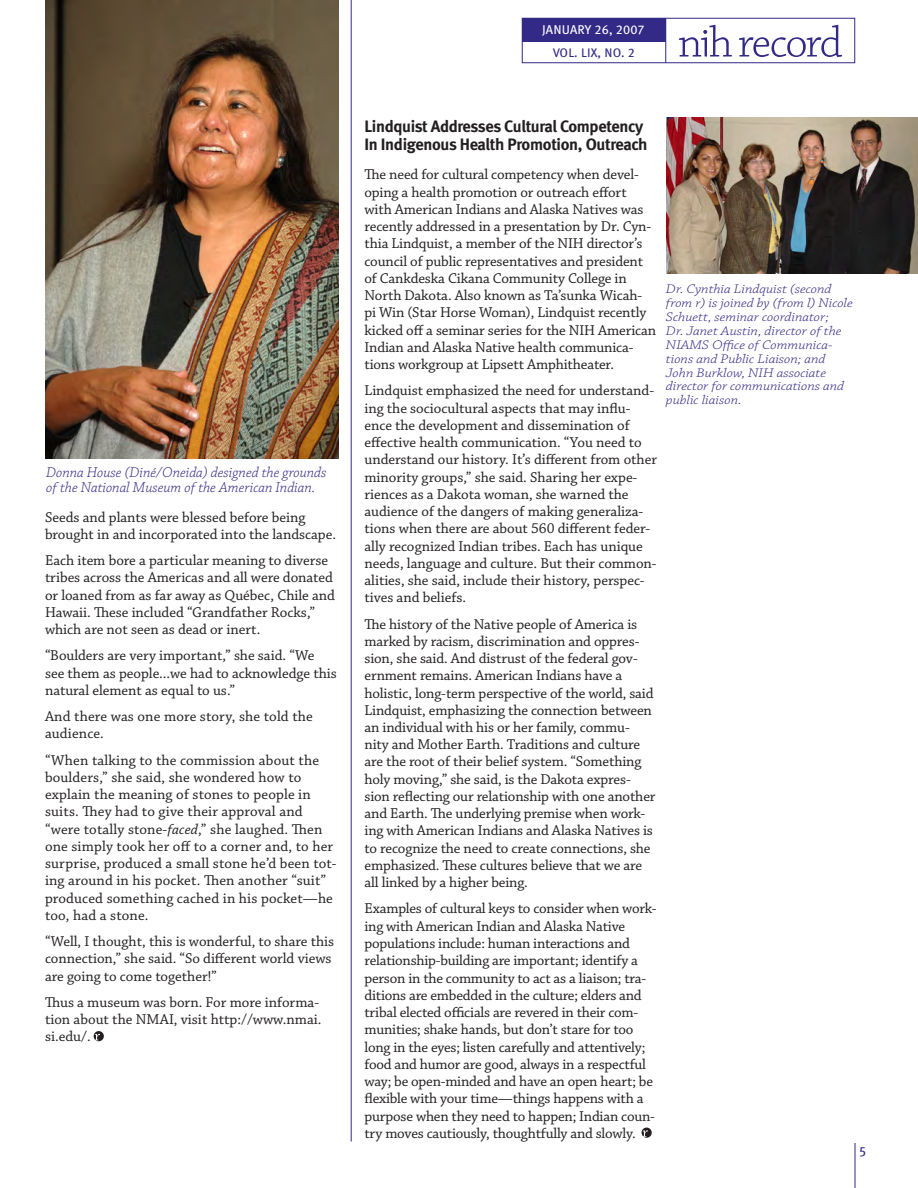
<style>
.page{position:relative;width:918px;height:1188px;background:#fff}
.page>*{position:absolute;margin:0;border:0;box-sizing:border-box;transform-origin:0 0}
.Headline_2__without{font:700 16.5px/18px "Meta";letter-spacing:-.02em;color:#231f20}
.Body_Text_2{font:15px/17.2px "Chaparral Pro";letter-spacing:-.01em;color:#231f20}
.Body_Text_2-2{font:15px/17.2px "Chaparral Pro";letter-spacing:.01em;color:#231f20}
.Photo_caption{font:italic 300 15px/15.8px "Chaparral Pro";color:#332986}
.Photo_caption-2{font:italic 300 13.2px/13.8px "Chaparral Pro";color:#332986;scale:1.14 1}
.t1{font:12.75px "Meta Book LF Caps";letter-spacing:.01em;color:#fff}
.t2{font:12.45px "Meta Book LF Caps";letter-spacing:.01em;color:#332986}
.s1{font-style:italic}
</style>
<div class="page">
<hr style="left:855px;top:1143px;width:1px;height:45px;background:#332986">
<div style="left:94px;top:1031px;width:10px;height:10px;background:#231f20;border-radius:50%"></div>
<svg style="left:95px;top:1034px;width:5px;height:6px"></svg>
<img style="left:45px;top:0;width:293px;height:459px">
<div style="left:642px;top:1128px;width:10px;height:10px;background:#231f20;border-radius:50%"></div>
<svg style="left:643px;top:1130px;width:5px;height:7px"></svg>
<img style="left:666px;top:117px;width:252px;height:156px">
<hr style="left:351px;top:0;width:1px;height:1142px;background:#332986">
<div style="left:522px;top:18px;width:333px;height:45px;border:1px solid #332986"></div>
<div style="left:522px;top:18px;width:144px;height:24px;background:#332986"></div>
<hr style="left:665px;top:18px;width:1px;height:45px;background:#332986">
<svg style="left:739px;top:25px;width:103px;height:32px"></svg>
<svg style="left:679px;top:25px;width:53px;height:32px"></svg>
<p class="Photo_caption" style="left:46px;top:465px;width:282px">Donna House (Diné/Oneida) designed the grounds of the National Museum of the American Indian.</p>
<p class="Body_Text_2" style="left:45px;top:509px;width:293px">Seeds and plants were blessed before being brought in and incorporated into the landscape.</p>
<p class="Body_Text_2" style="left:45px;top:552px;width:291px">Each item bore a particular meaning to diverse tribes across the Americas and all were donated or loaned from as far away as Québec, Chile and Hawaii. These included “Grandfather Rocks,” which are not seen as dead or inert.</p>
<p class="Body_Text_2" style="left:45px;top:648px;width:293px">“Boulders are very important,” she said. “We see them as people...we had to acknowledge this natural element as equal to us.”</p>
<p class="Body_Text_2-2" style="left:45px;top:708px;width:269px">And there was one more story, she told the audience.</p>
<p class="Body_Text_2-2" style="left:45px;top:752px;width:293px">“When talking to the commission about the boulders,” she said, she wondered how to explain the meaning of stones to people in suits. They had to give their approval and “were totally stone-<span class="s1">faced</span>,” she laughed. Then one simply took her off to a corner and, to her surprise, produced a small stone he’d been tot&shy;ing around in his pocket. Then another “suit” produced something cached in his pocket—he too, had a stone.</p>
<p class="Body_Text_2" style="left:45px;top:933px;width:291px">“Well, I thought, this is wonderful, to share this connection,” she said. “So different world views are going to come together!”</p>
<p class="Body_Text_2" style="left:45px;top:994px;width:278px">Thus a museum was born. For more informa&shy;tion about the NMAI, visit http://www.nmai. si.edu/.</p>
<p class="t1" style="left:542px;top:22px;width:104px">JANUARY 26, 2007</p>
<p class="t2" style="left:553px;top:45px;width:83px">VOL. LIX, NO. 2</p>
<p class="Headline_2__without" style="left:364px;top:117px;width:285px">Lindquist Addresses Cultural Competency<br>In Indigenous Health Promotion, Outreach</p>
<p class="Body_Text_2" style="left:364px;top:166px;width:293px">The need for cultural competency when devel&shy;oping a health promotion or outreach effort with American Indians and Alaska Natives was recently addressed in a presentation by Dr. Cyn&shy;thia Lindquist, a member of the NIH director’s council of public representatives and president of Cankdeska Cikana Community College in North Dakota. Also known as Ta’sunka Wicah&shy;pi Win (Star Horse Woman), Lindquist recently kicked off a seminar series for the NIH American Indian and Alaska Native health communica&shy;tions workgroup at Lipsett Amphitheater.</p>
<p class="Body_Text_2" style="left:364px;top:382px;width:294px">Lindquist emphasized the need for understand&shy;ing the sociocultural aspects that may influ&shy;ence the development and dissemination of effective health communication. “You need to understand our history. It’s different from other minority groups,” she said. Sharing her expe&shy;riences as a Dakota woman, she warned the audience of the dangers of making generaliza&shy;tions when there are about 560 different feder&shy;ally recognized Indian tribes. Each has unique needs, language and culture. But their common&shy;alities, she said, include their history, perspec&shy;tives and beliefs.</p>
<p class="Body_Text_2" style="left:364px;top:616px;width:292px">The history of the Native people of America is marked by racism, discrimination and oppres&shy;sion, she said. And distrust of the federal gov&shy;ernment remains. American Indians have a holistic, long-term perspective of the world, said Lindquist, emphasizing the connection between an individual with his or her family, commu&shy;nity and Mother Earth. Traditions and culture are the root of their belief system. “Something holy moving,” she said, is the Dakota expres&shy;sion reflecting our relationship with one another and Earth. The underlying premise when work&shy;ing with American Indians and Alaska Natives is to recognize the need to create connections, she emphasized. These cultures believe that we are all linked by a higher being.</p>
<p class="Body_Text_2" style="left:364px;top:901px;width:293px">Examples of cultural keys to consider when work&shy;ing with American Indian and Alaska Native populations include: human interactions and relationship-building are important; identify a person in the community to act as a liaison; tra&shy;ditions are embedded in the culture; elders and tribal elected officials are revered in their com&shy;munities; shake hands, but don’t stare for too long in the eyes; listen carefully and attentively; food and humor are good, always in a respectful way; be open-minded and have an open heart; be flexible with your time—things happens with a purpose when they need to happen; Indian coun&shy;try moves cautiously, thoughtfully and slowly.</p>
<p class="Photo_caption-2" style="left:666px;top:283px;width:165px">Dr. Cynthia Lindquist (second from r) is joined by (from l) Nicole<br>Schuett, seminar coordinator;<br>Dr. Janet Austin, director of the<br>NIAMS Office of Communica&shy;tions and Public Liaison; and<br>John Burklow, NIH associate director for communications and public liaison.</p>
</div>
